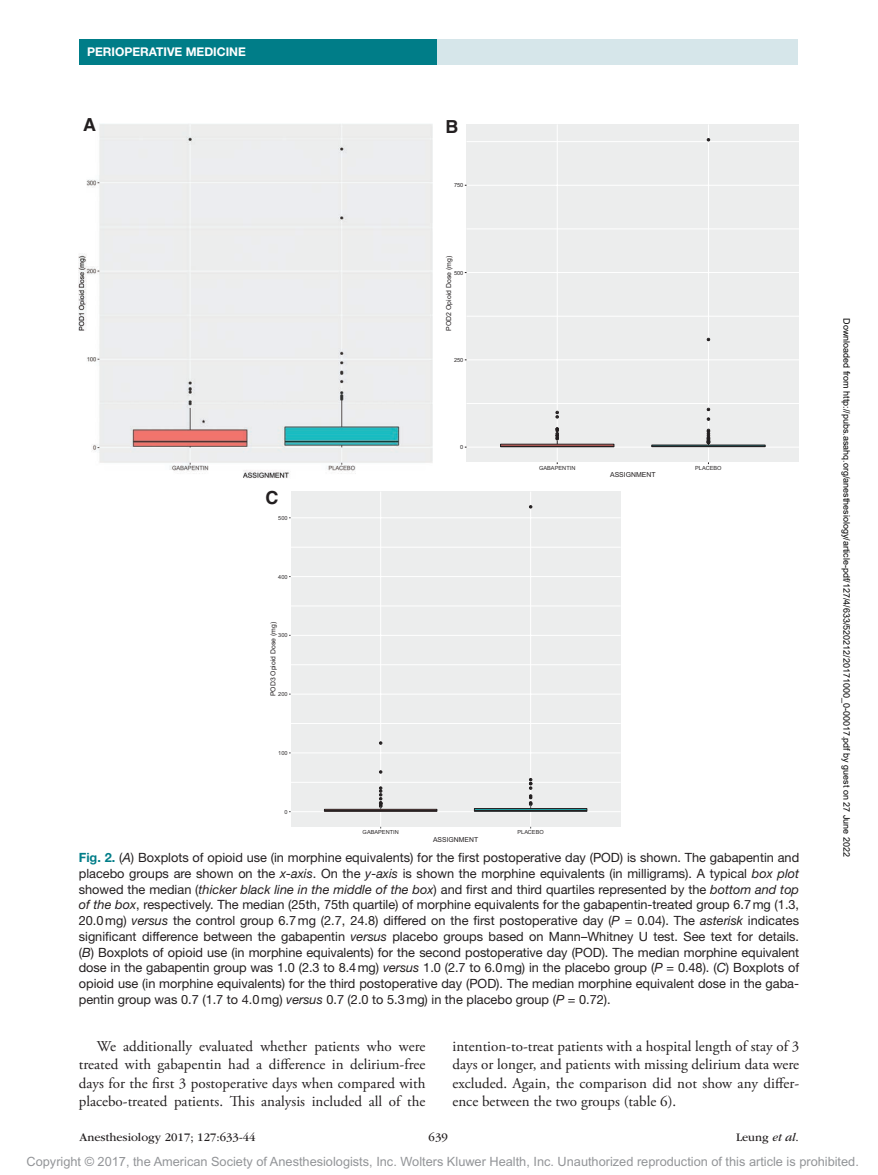
<style>
.page{position:relative;width:878px;height:1175px;background:#fff}
.page>*{position:absolute;margin:0;border:0;box-sizing:border-box;transform-origin:0 0}
.t1{font:700 18px "Helvetica";color:#231f20}
.t2{font:15px/18.3px "Adobe Garamond Pro";color:#231f20;text-align:justify}
.t3{font:12.75px/15.8px "Helvetica Neue LT Std";color:#231f20;text-align:justify}
.t4{font:12.75px "Arial MT Std";color:#939598}
.t5{font:12px "ITC Garamond Std";color:#231f20}
.t6{font:700 12px "Helvetica Neue LT Std";color:#fff}
.t7{font:9px "Arial";color:#000}
.t8{font:6.9px "Arial";color:#231f20}
.t9{font:5.7px "Arial";color:#2e2b2c}
.t10{font:5.55px "Arial";color:#2e2b2c}
.t11{font:3.45px "Zapf Dingbats";color:#231f20}
.t12{font:3.3px "Zapf Dingbats";color:#231f20}
.s1{font-weight:700;color:#007d88}
.s2{font-style:italic}
</style>
<div class="page">
<div style="left:432px;top:39px;width:365px;height:26px;background:#d6e6ea"></div>
<div style="left:79px;top:39px;width:357px;height:25px;background:#007d88"></div>
<div style="left:466px;top:124px;width:333px;height:338px;background:#eceded"></div>
<hr style="left:466px;top:403px;width:333px;height:1px;background:#fff">
<hr style="left:466px;top:316px;width:333px;height:1px;background:#fff">
<hr style="left:466px;top:229px;width:333px;height:1px;background:#fff">
<hr style="left:466px;top:141px;width:333px;height:1px;background:#fff">
<hr style="left:466px;top:447px;width:333px;height:1px;background:#fff">
<hr style="left:466px;top:359px;width:333px;height:1px;background:#fff">
<hr style="left:466px;top:272px;width:333px;height:1px;background:#fff">
<hr style="left:466px;top:185px;width:333px;height:1px;background:#fff">
<hr style="left:557px;top:124px;width:1px;height:338px;background:#fff">
<hr style="left:708px;top:124px;width:1px;height:338px;background:#fff">
<hr style="left:500px;top:444px;width:114px;height:3px;background:#f2756d">
<hr style="left:500px;top:445px;width:114px;height:2px;background:#231f20">
<hr style="left:651px;top:445px;width:114px;height:2px;background:#231f20">
<div style="left:291px;top:491px;width:329px;height:335px;background:#eceded"></div>
<hr style="left:291px;top:782px;width:329px;height:1px;background:#fff">
<hr style="left:291px;top:723px;width:329px;height:1px;background:#fff">
<hr style="left:291px;top:664px;width:329px;height:1px;background:#fff">
<hr style="left:291px;top:605px;width:329px;height:1px;background:#fff">
<hr style="left:291px;top:547px;width:329px;height:1px;background:#fff">
<hr style="left:291px;top:811px;width:329px;height:1px;background:#fff">
<hr style="left:291px;top:752px;width:329px;height:1px;background:#fff">
<hr style="left:291px;top:694px;width:329px;height:1px;background:#fff">
<hr style="left:291px;top:635px;width:329px;height:1px;background:#fff">
<hr style="left:291px;top:576px;width:329px;height:1px;background:#fff">
<hr style="left:291px;top:517px;width:329px;height:1px;background:#fff">
<hr style="left:380px;top:491px;width:1px;height:335px;background:#fff">
<hr style="left:530px;top:491px;width:1px;height:335px;background:#fff">
<div style="left:324px;top:809px;width:113px;height:2px;background:#f2756d;border:1px solid #231f20"></div>
<hr style="left:324px;top:810px;width:113px;height:1px;background:#231f20">
<div style="left:474px;top:808px;width:113px;height:3px;background:#1ebdc1;border:1px solid #231f20"></div>
<hr style="left:474px;top:809px;width:113px;height:2px;background:#231f20">
<img style="left:79px;top:124px;width:354px;height:354px">
<svg style="left:555px;top:427px;width:3px;height:21px"></svg>
<svg style="left:555px;top:411px;width:3px;height:7px"></svg>
<svg style="left:707px;top:429px;width:3px;height:17px"></svg>
<svg style="left:379px;top:786px;width:3px;height:26px"></svg>
<svg style="left:529px;top:778px;width:3px;height:34px"></svg>
<p class="t6" style="left:87px;top:44px;width:160px">PERIOPERATIVE MEDICINE</p>
<h1 class="t1" style="left:83px;top:114px;width:14px">A</h1>
<h1 class="t1" style="left:265px;top:487px;width:14px">C</h1>
<p class="t10" style="left:278px;top:514px;width:11px">500</p>
<p class="t10" style="left:278px;top:573px;width:11px">400</p>
<p class="t8" style="left:268px;top:696px;width:76px;rotate:-90deg">POD3 Opioid Dose (mg)</p>
<p class="t10" style="left:278px;top:632px;width:11px">300</p>
<p class="t10" style="left:278px;top:690px;width:11px">200</p>
<p class="t10" style="left:278px;top:749px;width:11px">100</p>
<p class="t10" style="left:284px;top:808px;width:5px">0</p>
<h1 class="t1" style="left:445px;top:116px;width:14px">B</h1>
<p class="t9" style="left:454px;top:181px;width:11px">750</p>
<p class="t8" style="left:444px;top:331px;width:76px;rotate:-90deg">POD2 Opioid Dose (mg)</p>
<p class="t9" style="left:454px;top:269px;width:11px">500</p>
<p class="t9" style="left:454px;top:356px;width:11px">250</p>
<p class="t9" style="left:460px;top:443px;width:5px">0</p>
<p class="t11" style="left:707px;top:138px;width:4px">●</p>
<p class="t11" style="left:707px;top:338px;width:4px">●</p>
<p class="t11" style="left:556px;top:429px;width:4px">●</p>
<p class="t11" style="left:556px;top:432px;width:4px">●</p>
<p class="t11" style="left:556px;top:436px;width:4px">●</p>
<p class="t11" style="left:556px;top:437px;width:4px">●</p>
<p class="t11" style="left:707px;top:408px;width:4px">●</p>
<p class="t11" style="left:707px;top:417px;width:4px">●</p>
<p class="t11" style="left:707px;top:440px;width:4px">●</p>
<p class="t11" style="left:707px;top:429px;width:4px">●</p>
<p class="t11" style="left:707px;top:441px;width:4px">●</p>
<p class="t11" style="left:707px;top:432px;width:4px">●</p>
<p class="t11" style="left:707px;top:436px;width:4px">●</p>
<p class="t11" style="left:707px;top:436px;width:4px">●</p>
<p class="t9" style="left:539px;top:464px;width:38px">GABAPENTIN</p>
<p class="t9" style="left:695px;top:464px;width:28px">PLACEBO</p>
<p class="t8" style="left:610px;top:470px;width:47px">ASSIGNMENT</p>
<p class="t12" style="left:529px;top:505px;width:4px">●</p>
<p class="t12" style="left:379px;top:741px;width:4px">●</p>
<p class="t12" style="left:379px;top:770px;width:4px">●</p>
<p class="t12" style="left:379px;top:786px;width:4px">●</p>
<p class="t12" style="left:379px;top:789px;width:4px">●</p>
<p class="t12" style="left:379px;top:804px;width:4px">●</p>
<p class="t12" style="left:379px;top:793px;width:4px">●</p>
<p class="t12" style="left:379px;top:797px;width:4px">●</p>
<p class="t12" style="left:529px;top:778px;width:4px">●</p>
<p class="t12" style="left:529px;top:782px;width:4px">●</p>
<p class="t12" style="left:529px;top:786px;width:4px">●</p>
<p class="t10" style="left:362px;top:828px;width:38px">GABAPENTIN</p>
<p class="t10" style="left:517px;top:828px;width:28px">PLACEBO</p>
<p class="t8" style="left:433px;top:834px;width:47px">ASSIGNMENT</p>
<p class="t3" style="left:79px;top:849px;width:722px"><span class="s1">Fig. 2.</span> (<span class="s2">A</span>) Boxplots of opioid use (in morphine equivalents) for the first postoperative day (POD) is shown. The gabapentin and placebo groups are shown on the <span class="s2">x-axis</span>. On the <span class="s2">y-axis</span> is shown the morphine equivalents (in milligrams). A typical <span class="s2">box plot </span>showed the median (<span class="s2">thicker black line in the middle of the box</span>) and first and third quartiles represented by the <span class="s2">bottom and top of the box</span>, respectively. The median (25th, 75th quartile) of morphine equivalents for the gabapentin-treated group 6.7mg (1.3, 20.0mg) <span class="s2">versus</span> the control group 6.7mg (2.7, 24.8) differed on the first postoperative day (<span class="s2">P</span> = 0.04). The <span class="s2">asterisk</span> indicates significant difference between the gabapentin <span class="s2">versus</span> placebo groups based on Mann–Whitney U test. See text for details. (<span class="s2">B</span>) Boxplots of opioid use (in morphine equivalents) for the second postoperative day (POD). The median morphine equivalent dose in the gabapentin group was 1.0 (2.3 to 8.4mg) <span class="s2">versus</span> 1.0 (2.7 to 6.0mg) in the placebo group (<span class="s2">P</span> = 0.48). (<span class="s2">C</span>) Boxplots of opioid use (in morphine equivalents) for the third postoperative day (POD). The median morphine equivalent dose in the gaba&shy;pentin group was 0.7 (1.7 to 4.0mg) <span class="s2">versus</span> 0.7 (2.0 to 5.3mg) in the placebo group (<span class="s2">P</span> = 0.72).</p>
<p class="t2" style="left:79px;top:1037px;width:348px;text-indent:18px">We additionally evaluated whether patients who were treated with gabapentin had a difference in delirium-free days for the first 3 postoperative days when compared with placebo-treated patients. This analysis included all of the</p>
<p class="t2" style="left:452px;top:1037px;width:348px">intention-to-treat patients with a hospital length of stay of 3 days or longer, and patients with missing delirium data were excluded. Again, the comparison did not show any differ&shy;ence between the two groups (table 6).</p>
<p class="t5" style="left:80px;top:1130px;width:177px">Anesthesiology 2017; 127:633-44</p>
<p class="t5" style="left:428px;top:1130px;width:21px">639</p>
<p class="t5" style="left:736px;top:1130px;width:64px">Leung <span class="s2">et al</span>.</p>
<p class="t7" style="left:850px;top:318px;width:540px;rotate:90deg">Downloaded from http://pubs.asahq.org/anesthesiology/article-pdf/127/4/633/520212/20171000_0-00017.pdf by guest on 27 June 2022</p>
<p class="t4" style="left:27px;top:1154px;width:833px">Copyright © 2017, the American Society of Anesthesiologists, Inc. Wolters Kluwer Health, Inc. Unauthorized reproduction of this article is prohibited.</p>
</div>
